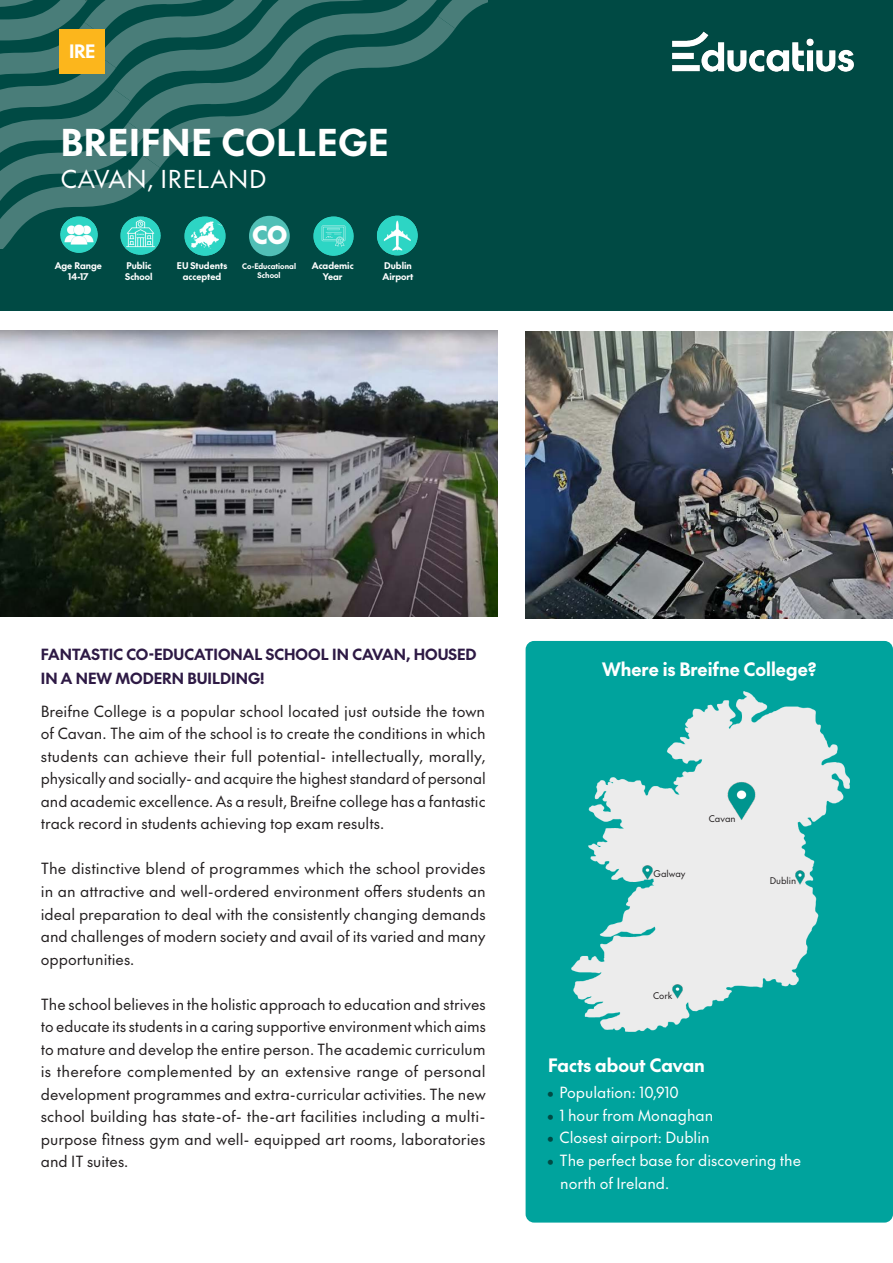
<style>
.page{position:relative;width:893px;height:1263px;background:#fff}
.page>*{position:absolute;margin:0;border:0;box-sizing:border-box;transform-origin:0 0}
.t1{font:700 36px "The Future";letter-spacing:.025em;color:#fff}
.t2{font:24px "The Future";letter-spacing:.025em;color:#fff}
.t3{font:900 24px "The Future";color:#fff}
.t4{font:700 18px "The Future";color:#fff}
.t5{font:15px/22.5px "The Future";color:#231f20;text-align:justify}
.t6{font:15px "The Future";color:#fff}
.Small_title_2{font:700 15px/24px "The Future";color:#2e1a45}
.t7{font:700 9px "The Future";color:#fff}
.t8{font:9px "The Future";color:#231f20}
.t9{font:700 7.5px "The Future";color:#fff}
.s1{color:#004a44}
</style>
<div class="page">
<div style="left:0;top:0;width:893px;height:310px;background:#004a44"></div>
<svg style="left:0;top:0;width:487px;height:248px"></svg>
<img style="left:672px;top:31px;width:182px;height:41px">
<div style="left:526px;top:641px;width:367px;height:581px;background:#00a39d;border-radius:9px"></div>
<img style="left:526px;top:331px;width:367px;height:288px">
<img style="left:60px;top:215px;width:39px;height:38px">
<img style="left:120px;top:215px;width:42px;height:40px">
<img style="left:183px;top:215px;width:43px;height:41px">
<img style="left:312px;top:215px;width:42px;height:41px">
<img style="left:374px;top:206px;width:44px;height:50px">
<img style="left:0;top:330px;width:497px;height:287px">
<img style="left:571px;top:692px;width:278px;height:339px">
<img style="left:795px;top:870px;width:10px;height:14px">
<svg style="left:643px;top:866px;width:9px;height:13px"></svg>
<div style="left:249px;top:216px;width:41px;height:40px;background:#51bfb6;border-radius:50%"></div>
<svg style="left:673px;top:985px;width:9px;height:13px"></svg>
<img style="left:728px;top:781px;width:27px;height:40px">
<div style="left:60px;top:30px;width:45px;height:44px;background:#fcb61c"></div>
<p class="t4" style="left:69px;top:38px;width:28px">IRE</p>
<p class="t1" style="left:61px;top:117px;width:329px">BREIFNE COLLEGE</p>
<p class="t2" style="left:61px;top:162px;width:207px">CAVAN, IRELAND</p>
<p class="t7" style="left:55px;top:259px;width:49px">Age Range</p>
<p class="t7" style="left:68px;top:270px;width:22px">14-17</p>
<p class="t7" style="left:126px;top:259px;width:26px">Public</p>
<p class="t7" style="left:125px;top:270px;width:29px">School</p>
<p class="t7" style="left:177px;top:259px;width:52px">EU Students</p>
<p class="t7" style="left:183px;top:270px;width:40px">accepted</p>
<p class="t3" style="left:252px;top:218px;width:36px">CO</p>
<p class="t9" style="left:242px;top:261px;width:55px">Co-Educational</p>
<p class="t9" style="left:258px;top:270px;width:25px">School</p>
<p class="t7" style="left:312px;top:259px;width:43px">Academic</p>
<p class="t7" style="left:323px;top:270px;width:21px">Year</p>
<p class="t7" style="left:384px;top:259px;width:29px">Dublin</p>
<p class="t7" style="left:383px;top:270px;width:32px">Airport</p>
<p class="Small_title_2" style="left:41px;top:641px;width:437px">FANTASTIC CO-EDUCATIONAL SCHOOL IN CAVAN, HOUSED<br>IN A NEW MODERN BUILDING!</p>
<p class="t5" style="left:41px;top:700px;width:447px">Breifne College is a popular school located just outside the town of Cavan. The aim of the school is to create the conditions in which students can achieve their full potential- intellectually, morally, physically and socially- and acquire the highest standard of personal and academic excellence. As a result, Breifne college has a fantastic track record in students achieving top exam results.</p>
<p class="t5" style="left:41px;top:857px;width:446px">The distinctive blend of programmes which the school provides in an attractive and well-ordered environment offers students an ideal preparation to deal with the consistently changing demands and challenges of modern society and avail of its varied and many opportunities.</p>
<p class="t5" style="left:41px;top:992px;width:447px">The school believes in the holistic approach to education and strives to educate its students in a caring supportive environment which aims to mature and develop the entire person. The academic curriculum is therefore complemented by an extensive range of personal development programmes and extra-curricular activities. The new school building has state-of- the-art facilities including a multi&shy;purpose fitness gym and well- equipped art rooms, laboratories and IT suites.</p>
<p class="t4" style="left:602px;top:656px;width:216px">Where is Breifne College?</p>
<p class="t8" style="left:654px;top:867px;width:34px">Galway</p>
<p class="t8" style="left:709px;top:812px;width:28px">Cavan</p>
<p class="t8" style="left:770px;top:875px;width:28px">Dublin</p>
<p class="t8" style="left:653px;top:989px;width:21px">Cork</p>
<p class="t4" style="left:548px;top:1052px;width:158px">Facts about Cavan</p>
<p class="t6" style="left:547px;top:1082px;width:133px"><span class="s1">•</span> Population: 10,910</p>
<p class="t6" style="left:547px;top:1105px;width:168px"><span class="s1">•</span> 1 hour from Monaghan</p>
<p class="t6" style="left:547px;top:1127px;width:164px"><span class="s1">•</span> Closest airport: Dublin</p>
<p class="t6" style="left:547px;top:1150px;width:256px"><span class="s1">•</span> The perfect base for discovering the</p>
<p class="t6" style="left:560px;top:1173px;width:111px">north of Ireland.</p>
</div>
